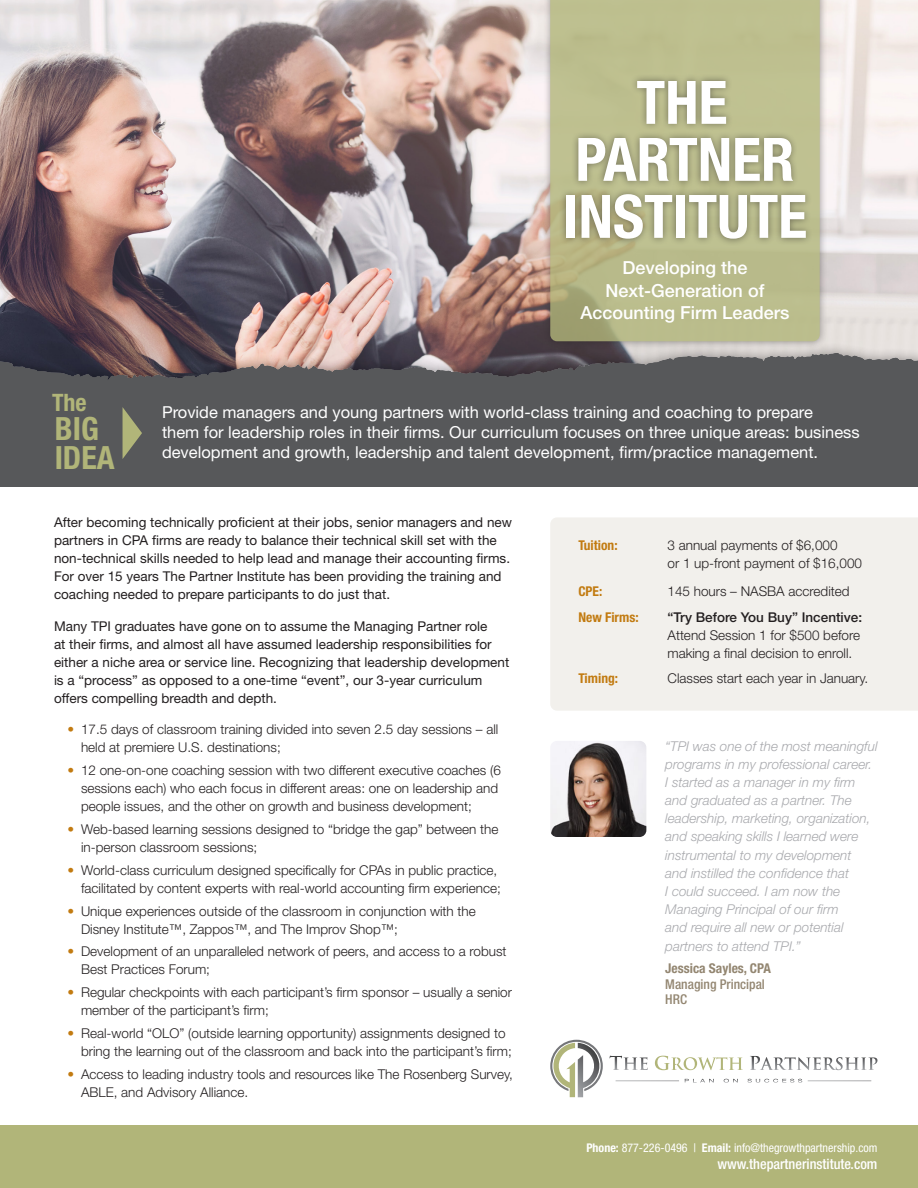
<style>
.page{position:relative;width:918px;height:1188px;background:#fff}
.page>*{position:absolute;margin:0;border:0;box-sizing:border-box;transform-origin:0 0}
.t1{font:700 condensed 60px "Helvetica Neue LT Std";color:#fff}
.t2{font:700 condensed 32.1px "Helvetica Neue LT Std";color:#b1b579}
.t3{font:700 condensed 24px "Helvetica Neue LT Std";color:#b1b579}
.Paragraph{font:500 18px/22.5px "Helvetica Neue LT Std";color:#fff;text-align:center}
.Paragraph-2{font:16.5px/20.2px "Helvetica Neue LT Std";color:#fff}
.Paragraph-3{font:500 condensed 14.25px "Helvetica Neue LT Std";color:#fff}
.Sub_Sub_Heading{font:300 13.5px/18px "Helvetica Neue LT Std";color:#231f20}
.Paragraph-4{font:13.5px/18px "Helvetica Neue LT Std";color:#231f20}
.Paragraph-5{font:italic 300 13.5px/18.1px "Helvetica Neue LT Std";color:#a8a9ad}
.Paragraph-6{font:500 condensed 13.5px/15.3px "Helvetica Neue LT Std";color:#938671}
.Sub_Sub_Heading-2{font:700 condensed 13.5px "Helvetica Neue LT Std";color:#c27b11}
.Paragraph-7{font:condensed 12px "Helvetica Neue LT Std";color:#fff}
.s1{color:#c27b11}
.s2{font-weight:500}
.s3{font-weight:700}
</style>
<div class="page">
<div style="left:0;top:352px;width:918px;height:135px;background:#57585a"></div>
<div style="left:0;top:0;width:918px;height:382px;background:#231f20;opacity:.5"></div>
<div style="left:0;top:1126px;width:918px;height:62px;background:#b1b579"></div>
<div style="left:542px;top:0;width:286px;height:349px;background:#231f20;opacity:.5"></div>
<svg style="left:550px;top:0;width:270px;height:341px;background:#b9bb8a"></svg>
<div style="left:550px;top:517px;width:368px;height:194px;background:#f2f0ec"></div>
<div style="left:559px;top:74px;width:254px;height:172px;background:#231f20;opacity:.5"></div>
<svg style="left:550px;top:1040px;width:53px;height:57px"></svg>
<svg style="left:609px;top:1056px;width:192px;height:14px"></svg>
<svg style="left:616px;top:1081px;width:63px;height:1px"></svg>
<svg style="left:808px;top:1081px;width:63px;height:1px"></svg>
<svg style="left:685px;top:1079px;width:29px;height:4px"></svg>
<svg style="left:724px;top:1079px;width:14px;height:4px"></svg>
<svg style="left:748px;top:1079px;width:54px;height:4px"></svg>
<img style="left:550px;top:741px;width:96px;height:96px">
<p class="t1" style="left:636px;top:66px;width:93px">THE</p>
<p class="t1" style="left:575px;top:123px;width:220px">PARTNER</p>
<p class="t1" style="left:563px;top:180px;width:246px">INSTITUTE</p>
<p class="t3" style="left:52px;top:388px;width:36px">The</p>
<p class="t2" style="left:55px;top:409px;width:45px">BIG</p>
<p class="t2" style="left:55px;top:439px;width:61px">IDEA</p>
<p class="Paragraph" style="left:581px;top:256px;width:210px">Developing the<br>Next-Generation of<br>Accounting Firm Leaders</p>
<p class="Paragraph-2" style="left:162px;top:402px;width:699px">Provide managers and young partners with world-class training and coaching to prepare<br>them for leadership roles in their firms. Our curriculum focuses on three unique areas: business development and growth, leadership and talent development, firm/practice management.</p>
<p class="Paragraph-4" style="left:54px;top:513px;width:460px">After becoming technically proficient at their jobs, senior managers and new partners in CPA firms are ready to balance their technical skill set with the non-technical skills needed to help lead and manage their accounting firms.<br>For over 15 years The Partner Institute has been providing the training and coaching needed to prepare participants to do just that.</p>
<p class="Paragraph-4" style="left:54px;top:617px;width:457px">Many TPI graduates have gone on to assume the Managing Partner role<br>at their firms, and almost all have assumed leadership responsibilities for either a niche area or service line. Recognizing that leadership development is a “process” as opposed to a one-time “event”, our 3-year curriculum offers compelling breadth and depth.</p>
<p class="Sub_Sub_Heading" style="left:81px;top:720px;width:419px;text-indent:-14px"><span class="s1">•</span> 17.5 days of classroom training divided into seven 2.5 day sessions – all held at premiere U.S. destinations;</p>
<p class="Sub_Sub_Heading" style="left:81px;top:761px;width:421px;text-indent:-14px"><span class="s1">•</span> 12 one-on-one coaching session with two different executive coaches (6 sessions each) who each focus in different areas: one on leadership and people issues, and the other on growth and business development;</p>
<p class="Sub_Sub_Heading" style="left:81px;top:820px;width:419px;text-indent:-14px"><span class="s1">•</span> Web-based learning sessions designed to “bridge the gap” between the in-person classroom sessions;</p>
<p class="Sub_Sub_Heading" style="left:68px;top:861px;width:435px;text-align:right"><span class="s1">•</span> World-class curriculum designed specifically for CPAs in public practice, facilitated by content experts with real-world accounting firm experience;</p>
<p class="Sub_Sub_Heading" style="left:81px;top:901px;width:396px;text-indent:-14px"><span class="s1">•</span> Unique experiences outside of the classroom in conjunction with the<br>Disney Institute™, Zappos™, and The Improv Shop™;</p>
<p class="Sub_Sub_Heading" style="left:81px;top:942px;width:427px;text-indent:-14px"><span class="s1">•</span> Development of an unparalleled network of peers, and access to a robust<br>Best Practices Forum;</p>
<p class="Sub_Sub_Heading" style="left:81px;top:983px;width:433px;text-indent:-14px"><span class="s1">•</span> Regular checkpoints with each participant’s firm sponsor – usually a senior member of the participant’s firm;</p>
<p class="Sub_Sub_Heading" style="left:81px;top:1024px;width:432px;text-indent:-14px"><span class="s1">•</span> Real-world “OLO” (outside learning opportunity) assignments designed to bring the learning out of the classroom and back into the participant’s firm;</p>
<p class="Sub_Sub_Heading" style="left:81px;top:1065px;width:433px;text-indent:-14px"><span class="s1">•</span> Access to leading industry tools and resources like The Rosenberg Survey,<br>ABLE, and Advisory Alliance.</p>
<p class="Sub_Sub_Heading-2" style="left:578px;top:537px;width:41px">Tuition:</p>
<p class="Sub_Sub_Heading" style="left:668px;top:536px;width:196px">3 annual payments of $6,000<br>or 1 up-front payment of $16,000</p>
<p class="Sub_Sub_Heading-2" style="left:578px;top:583px;width:25px">CPE:</p>
<p class="Sub_Sub_Heading" style="left:668px;top:582px;width:184px">145 hours – NASBA accredited</p>
<p class="Sub_Sub_Heading-2" style="left:578px;top:609px;width:62px">New Firms:</p>
<p class="Sub_Sub_Heading" style="left:668px;top:608px;width:196px"><span class="s2">“Try Before You Buy” Incentive:<br></span>Attend Session 1 for $500 before making a final decision to enroll.</p>
<p class="Sub_Sub_Heading-2" style="left:578px;top:670px;width:41px">Timing:</p>
<p class="Sub_Sub_Heading" style="left:668px;top:669px;width:202px">Classes start each year in January.</p>
<p class="Paragraph-5" style="left:665px;top:736px;width:214px">“TPI was one of the most meaningful programs in my professional career.<br>I started as a manager in my firm and graduated as a partner. The leadership, marketing, organization, and speaking skills I learned were instrumental to my development<br>and instilled the confidence that<br>I could succeed. I am now the<br>Managing Principal of our firm<br>and require all new or potential partners to attend TPI.”</p>
<p class="Paragraph-6" style="left:665px;top:960px;width:107px"><span class="s3">Jessica Sayles, CPA<br></span>Managing Principal<br>HRC</p>
<p class="Paragraph-7" style="left:586px;top:1141px;width:293px"><span class="s3">Phone:</span> 877-226-0496 | <span class="s3">Email:</span> info@thegrowthpartnership.com</p>
<p class="Paragraph-3" style="left:717px;top:1155px;width:162px">www.thepartnerinstitute.com</p>
</div>
